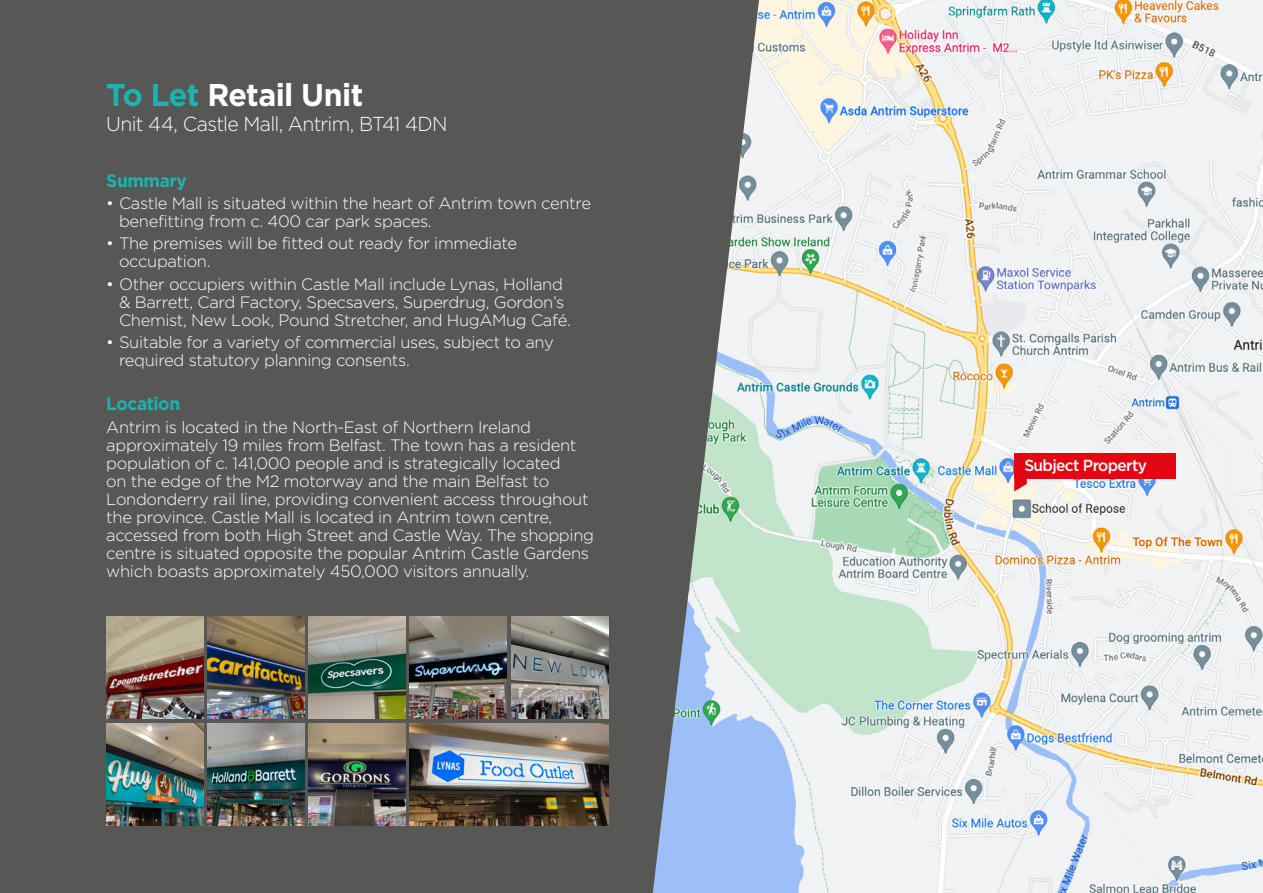
<style>
.page{position:relative;width:1263px;height:893px;background:#575756}
.page>*{position:absolute;margin:0;border:0;box-sizing:border-box;transform-origin:0 0}
.t1{font:700 31.5px "Gotham";letter-spacing:-.02em;color:#fff;scale:.96 1}
.t2{font:300 20.25px "Gotham";letter-spacing:-.035em;color:#fff}
.t3{font:700 18px "Gotham";letter-spacing:-.025em;color:#1db3ae;scale:.96 1}
.t4{font:300 16.5px/18px "Gotham";letter-spacing:-.02em;color:#fff}
.t5{font:500 16.05px "Gotham HTF";letter-spacing:-.04em;color:#fff;scale:.96 1}
.s1{color:#1db3ae}
</style>
<div class="page">
<img style="left:653px;top:0;width:610px;height:893px">
<img style="left:106px;top:617px;width:97px;height:102px">
<img style="left:106px;top:723px;width:97px;height:102px">
<img style="left:309px;top:617px;width:97px;height:102px">
<img style="left:309px;top:723px;width:97px;height:102px">
<img style="left:207px;top:617px;width:97px;height:102px">
<img style="left:207px;top:723px;width:97px;height:102px">
<img style="left:410px;top:617px;width:97px;height:102px">
<img style="left:410px;top:723px;width:198px;height:102px">
<img style="left:511px;top:617px;width:97px;height:102px">
<div style="left:1014px;top:453px;width:162px;height:26px;background:#e30613"></div>
<svg style="left:1014px;top:479px;width:13px;height:12px"></svg>
<h1 class="t1" style="left:106px;top:77px;width:269px"><span class="s1">To Let</span> Retail Unit</h1>
<p class="t2" style="left:106px;top:113px;width:343px">Unit 44, Castle Mall, Antrim, BT41 4DN</p>
<p class="t3" style="left:106px;top:170px;width:86px">Summary</p>
<p class="t4" style="left:119px;top:194px;width:473px;text-indent:-13px">• Castle Mall is situated within the heart of Antrim town centre benefitting from c. 400 car park spaces.</p>
<p class="t4" style="left:119px;top:234px;width:400px;text-indent:-13px">• The premises will be fitted out ready for immediate occupation.</p>
<p class="t4" style="left:119px;top:275px;width:453px;text-indent:-13px">• Other occupiers within Castle Mall include Lynas, Holland &amp; Barrett, Card Factory, Specsavers, Superdrug, Gordon’s<br>Chemist, New Look, Pound Stretcher, and HugAMug Café.</p>
<p class="t4" style="left:119px;top:333px;width:436px;text-indent:-13px">• Suitable for a variety of commercial uses, subject to any required statutory planning consents.</p>
<p class="t3" style="left:106px;top:394px;width:79px">Location</p>
<p class="t4" style="left:106px;top:418px;width:489px">Antrim is located in the North-East of Northern Ireland approximately 19 miles from Belfast. The town has a resident population of c. 141,000 people and is strategically located<br>on the edge of the M2 motorway and the main Belfast to Londonderry rail line, providing convenient access throughout the province. Castle Mall is located in Antrim town centre, accessed from both High Street and Castle Way. The shopping centre is situated opposite the popular Antrim Castle Gardens which boasts approximately 450,000 visitors annually.</p>
<p class="t5" style="left:1024px;top:457px;width:129px">Subject Property</p>
</div>
